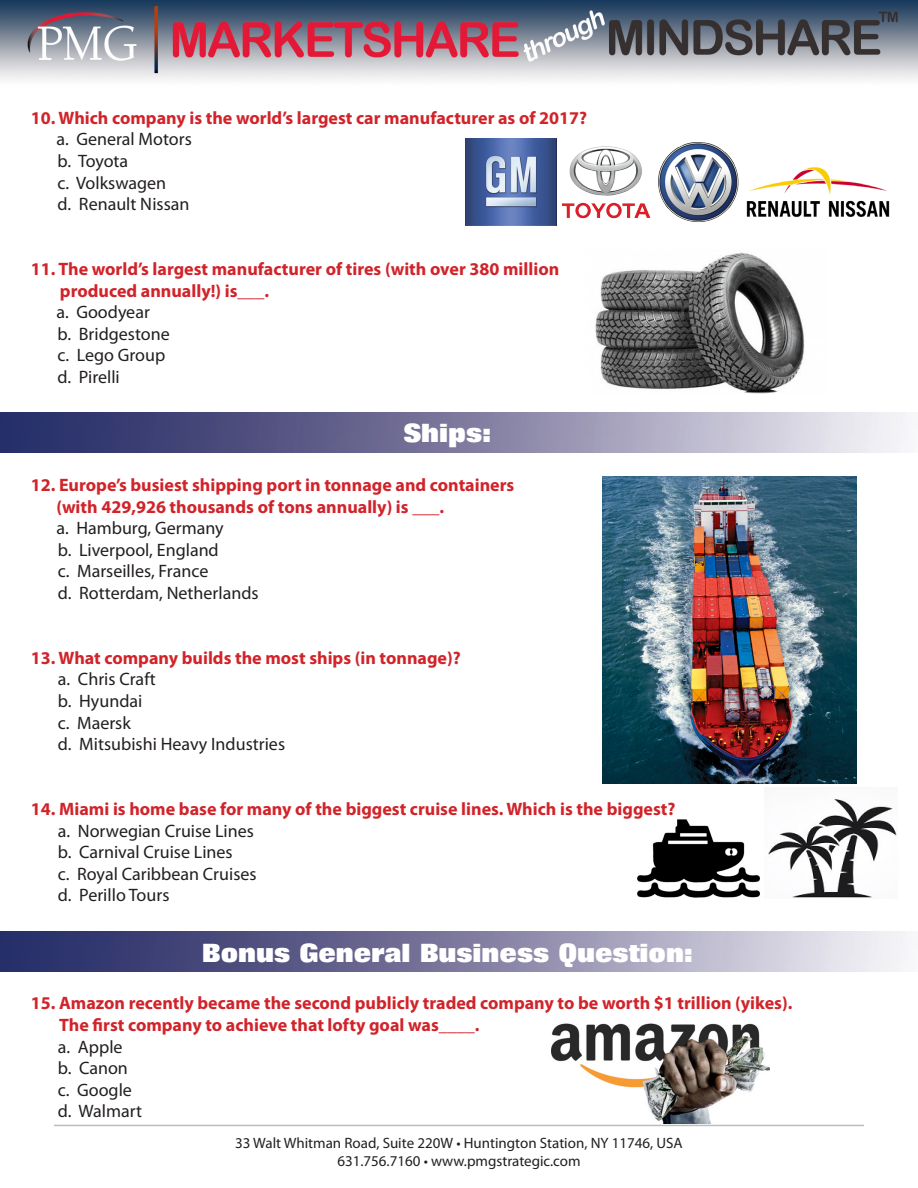
<style>
.page{position:relative;width:918px;height:1188px;background:#fff}
.page>*{position:absolute;margin:0;border:0;box-sizing:border-box;transform-origin:0 0}
.t1{font:800 25.5px "Folio";color:#fff}
.t2{font:700 18px/21.6px "Myriad Pro";color:#d1232a}
.t3{font:18px/21.6px "Myriad Pro";color:#231f20}
.t4{font:15px/18px "Myriad Pro";color:#231f20;text-align:center}
.s1{font-weight:400;color:#231f20}
</style>
<div class="page">
<img style="left:637px;top:819px;width:123px;height:79px">
<img style="left:0;top:412px;width:907px;height:40px">
<img style="left:0;top:0;width:917px;height:80px">
<hr style="left:54px;top:1125px;width:810px;height:1px;background:#bcbdc0">
<img style="left:0;top:932px;width:907px;height:40px">
<img style="left:466px;top:139px;width:91px;height:87px">
<img style="left:562px;top:146px;width:89px;height:73px">
<img style="left:658px;top:142px;width:81px;height:81px">
<img style="left:595px;top:252px;width:210px;height:141px">
<img style="left:602px;top:477px;width:255px;height:306px">
<img style="left:768px;top:799px;width:129px;height:99px">
<img style="left:551px;top:1023px;width:218px;height:100px">
<img style="left:746px;top:167px;width:144px;height:50px">
<p class="t2" style="left:31px;top:106px;width:558px">10. Which company is the world’s largest car manufacturer as of 2017?</p>
<p class="t3" style="left:56px;top:128px;width:137px">a. General Motors</p>
<p class="t3" style="left:58px;top:150px;width:72px">b. Toyota</p>
<p class="t3" style="left:58px;top:172px;width:110px">c. Volkswagen</p>
<p class="t3" style="left:58px;top:193px;width:133px">d. Renault Nissan</p>
<p class="t2" style="left:60px;top:258px;width:501px;text-indent:-29px">11. The world’s largest manufacturer of tires (with over 380 million produced annually!) is___.</p>
<p class="t3" style="left:56px;top:301px;width:95px">a. Goodyear</p>
<p class="t3" style="left:58px;top:323px;width:114px">b. Bridgestone</p>
<p class="t3" style="left:58px;top:344px;width:109px">c. Lego Group d. Pirelli</p>
<p class="t1" style="left:404px;top:419px;width:89px">Ships:</p>
<p class="t2" style="left:56px;top:474px;width:460px;text-indent:-25px">12. Europe’s busiest shipping port in tonnage and containers (with 429,926 thousands of tons annually) is ___.<br><span class="s1">a. Hamburg, Germany</span></p>
<p class="t3" style="left:58px;top:539px;width:162px">b. Liverpool, England</p>
<p class="t3" style="left:58px;top:560px;width:152px">c. Marseilles, France</p>
<p class="t3" style="left:58px;top:582px;width:202px">d. Rotterdam, Netherlands</p>
<p class="t2" style="left:31px;top:646px;width:431px">13. What company builds the most ships (in tonnage)?</p>
<p class="t3" style="left:58px;top:668px;width:99px">a. Chris Craft</p>
<p class="t3" style="left:58px;top:690px;width:86px">b. Hyundai</p>
<p class="t3" style="left:58px;top:712px;width:74px">c. Maersk</p>
<p class="t3" style="left:58px;top:733px;width:229px">d. Mitsubishi Heavy Industries</p>
<p class="t2" style="left:31px;top:798px;width:646px">14. Miami is home base for many of the biggest cruise lines. Which is the biggest?</p>
<p class="t3" style="left:58px;top:820px;width:198px">a. Norwegian Cruise Lines</p>
<p class="t3" style="left:58px;top:841px;width:176px">b. Carnival Cruise Lines</p>
<p class="t3" style="left:58px;top:863px;width:200px">c. Royal Caribbean Cruises</p>
<p class="t3" style="left:58px;top:884px;width:113px">d. Perillo Tours</p>
<p class="t1" style="left:202px;top:939px;width:493px">Bonus General Business Question:</p>
<p class="t2" style="left:59px;top:992px;width:735px;text-indent:-28px">15. Amazon recently became the second publicly traded company to be worth $1 trillion (yikes).<br>The first company to achieve that lofty goal was____.</p>
<p class="t3" style="left:58px;top:1036px;width:66px">a. Apple</p>
<p class="t3" style="left:58px;top:1057px;width:72px">b. Canon</p>
<p class="t3" style="left:58px;top:1079px;width:76px">c. Google</p>
<p class="t3" style="left:58px;top:1100px;width:86px">d. Walmart</p>
<p class="t4" style="left:235px;top:1133px;width:449px">33 Walt Whitman Road, Suite 220W • Huntington Station, NY 11746, USA<br>631.756.7160 • www.pmgstrategic.com</p>
</div>
